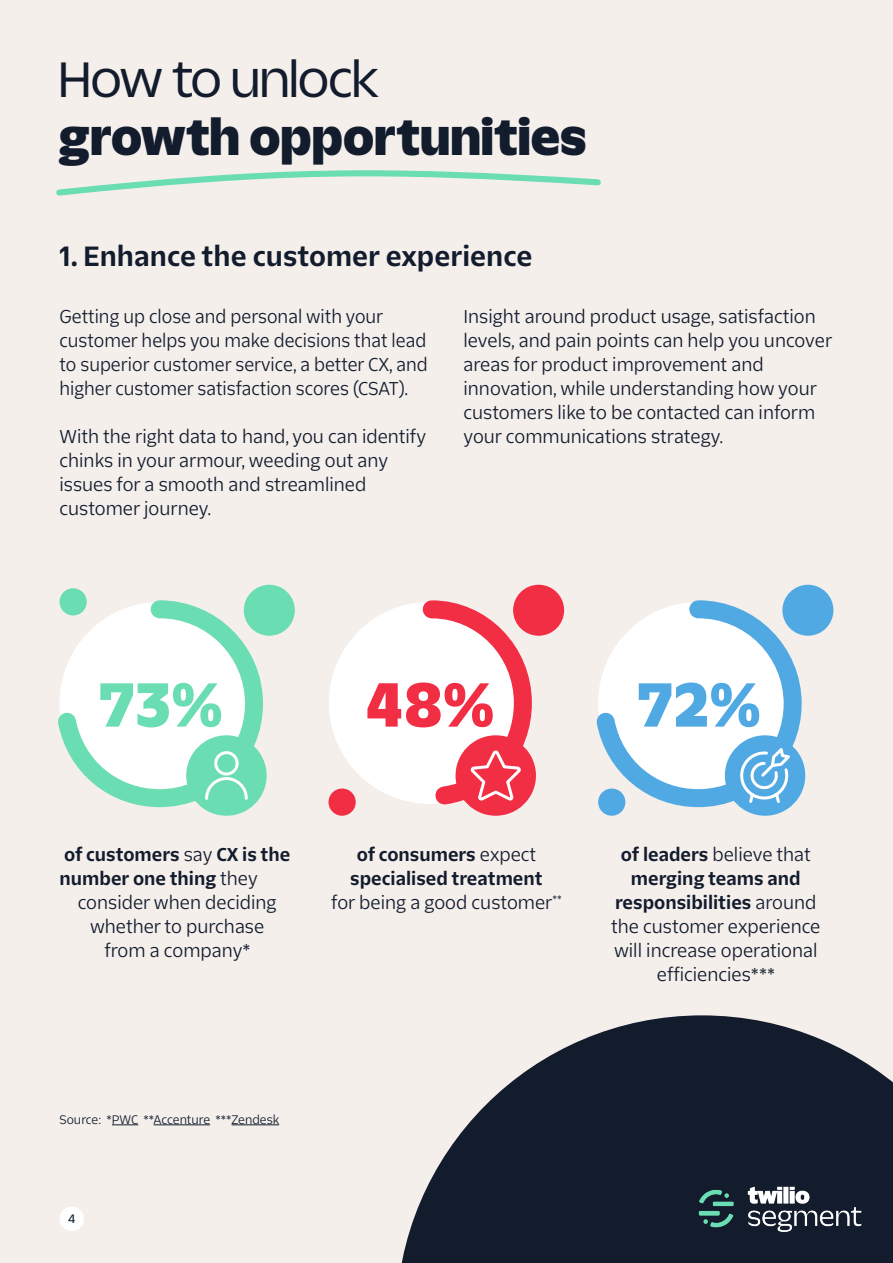
<style>
.page{position:relative;width:893px;height:1263px;background:#f5efec}
.page>*{position:absolute;margin:0;border:0;box-sizing:border-box;transform-origin:0 0}
.t1{font:800 60.15px "Twilio Sans Text";color:#6addb2}
.t2{font:800 60.15px "Twilio Sans Text";color:#f22e45}
.t3{font:800 60.15px "Twilio Sans Text";color:#51a9e3}
.t4{font:800 48px "Twilio Sans Display";letter-spacing:.03em;color:#121c2d}
.t5{font:500 48px "Twilio Sans Display";letter-spacing:.03em;color:#121c2d}
.t6{font:700 27px "Twilio Sans Text";color:#121c2d}
.t7{font:18px/24px "Twilio Sans Text";color:#121c2d;text-align:center}
.t8{font:18px/24px "Twilio Sans Text";color:#121c2d;scale:.96 1}
.t9{font:700 18px/24px "Twilio Sans Text";color:#121c2d}
.t10{font:12px "Twilio Sans Text";color:#121c2d}
.t11{font:500 11.7px "Twilio Sans Text";color:#121c2d}
.s1{font-weight:400}
.s2{font-weight:700}
</style>
<div class="page">
<svg style="left:401px;top:1015px;width:492px;height:248px;fill:#121c2d"></svg>
<div style="left:329px;top:602px;width:202px;height:202px;background:#fff;border-radius:50%"></div>
<svg style="left:112px;top:1124px;width:26px;height:1px"></svg>
<hr style="left:154px;top:1124px;width:56px;height:1px;background:#121c2d">
<hr style="left:232px;top:1124px;width:47px;height:1px;background:#121c2d">
<div style="left:244px;top:585px;width:51px;height:51px;background:#6addb2;border-radius:50%"></div>
<div style="left:513px;top:585px;width:51px;height:51px;background:#f22e45;border-radius:50%"></div>
<div style="left:782px;top:585px;width:51px;height:51px;background:#51a9e3;border-radius:50%"></div>
<svg style="left:60px;top:588px;width:27px;height:27px"></svg>
<div style="left:328px;top:788px;width:28px;height:28px;background:#f22e45;border-radius:50%"></div>
<svg style="left:596px;top:591px;width:215px;height:225px"></svg>
<svg style="left:736px;top:743px;width:58px;height:62px"></svg>
<svg style="left:58px;top:591px;width:214px;height:225px"></svg>
<svg style="left:204px;top:750px;width:45px;height:51px"></svg>
<svg style="left:420px;top:591px;width:121px;height:225px"></svg>
<svg style="left:56px;top:170px;width:545px;height:26px"></svg>
<img style="left:695px;top:1186px;width:166px;height:45px">
<div style="left:60px;top:1206px;width:24px;height:25px;background:#fff;border-radius:50%"></div>
<h2 class="t5" style="left:60px;top:51px;width:320px">How to unlock</h2>
<h2 class="t4" style="left:60px;top:107px;width:528px">growth opportunities</h2>
<h3 class="t6" style="left:60px;top:238px;width:474px">1. Enhance the customer experience</h3>
<p class="t8" style="left:60px;top:304px;width:385px">Getting up close and personal with your customer helps you make decisions that lead to superior customer service, a better CX, and higher customer satisfaction scores (CSAT).</p>
<p class="t7" style="left:60px;top:424px;width:368px;text-align:left">With the right data to hand, you can identify chinks in your armour, weeding out any issues for a smooth and streamlined customer journey.</p>
<p class="t7" style="left:463px;top:304px;width:370px;text-align:left">Insight around product usage, satisfaction levels, and pain points can help you uncover areas for product improvement and innovation, while understanding how your customers like to be contacted can inform your communications strategy.</p>
<h1 class="t1" style="left:99px;top:664px;width:126px">73%</h1>
<h1 class="t2" style="left:365px;top:664px;width:130px">48%</h1>
<h1 class="t3" style="left:637px;top:664px;width:125px">72%</h1>
<p class="t9" style="left:60px;top:842px;width:232px">of customers <span class="s1">say</span> CX is the number one thing <span class="s1">they</span></p>
<p class="t7" style="left:78px;top:890px;width:200px">consider when deciding whether to purchase from a company*</p>
<p class="t9" style="left:331px;top:842px;width:232px;text-align:center">of consumers <span class="s1">expect </span>specialised treatment<br><span class="s1">for being a good customer</span><sup>**</sup></p>
<p class="t7" style="left:611px;top:842px;width:211px"><span class="s2">of leaders</span> believe that <span class="s2">merging teams and responsibilities</span> around the customer experience will increase operational efficiencies***</p>
<p class="t10" style="left:60px;top:1111px;width:221px">Source: *PWC **Accenture ***Zendesk</p>
<p class="t11" style="left:68px;top:1211px;width:9px">4</p>
</div>
